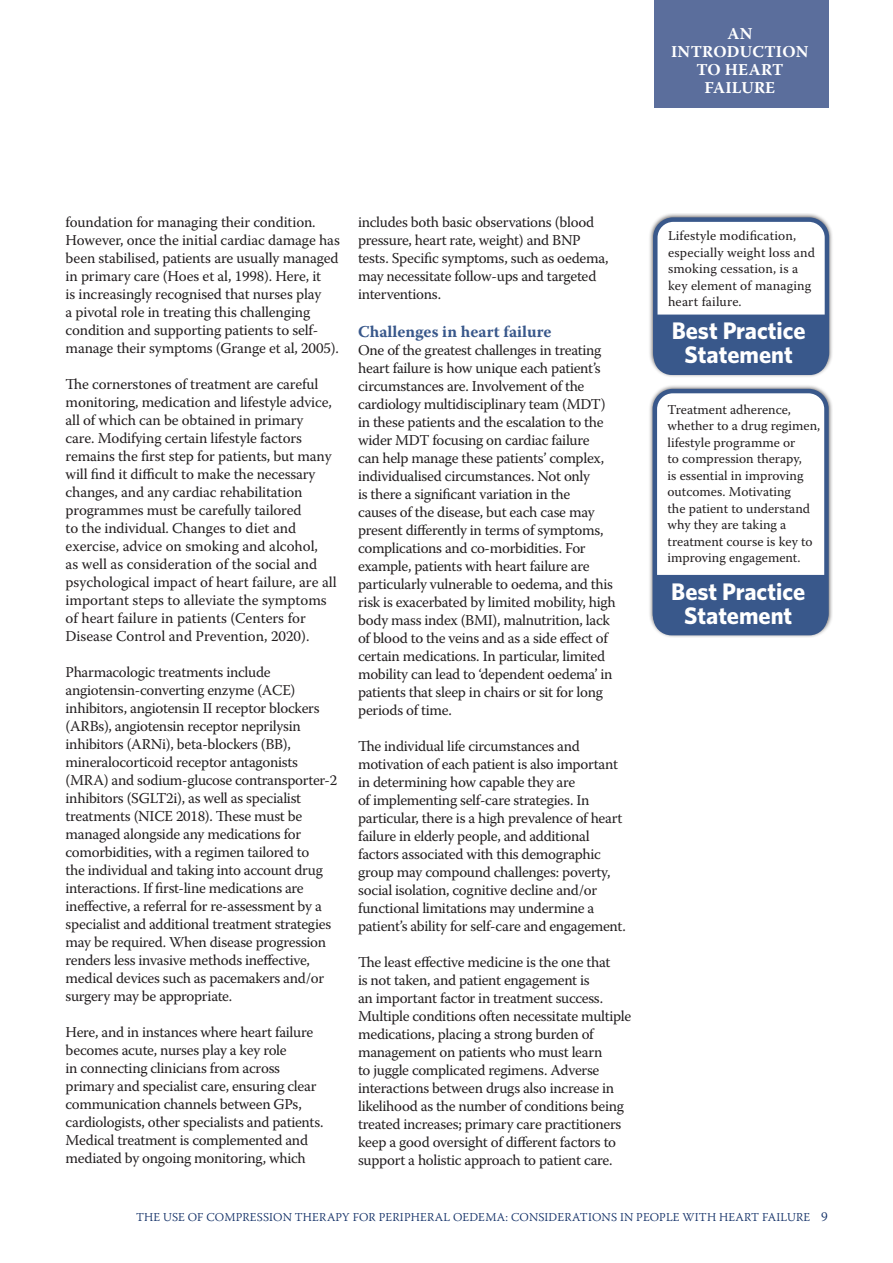
<style>
.page{position:relative;width:893px;height:1263px;background:#fff}
.page>*{position:absolute;margin:0;border:0;box-sizing:border-box;transform-origin:0 0}
.t1{font:700 24px/24px "Whitney";color:#fff;text-align:center}
.Paragraph_Style_1{font:700 16.5px/18px "Warnock Pro";letter-spacing:.01em;color:#fff;text-align:center}
.t2{font:700 16.5px "Warnock Pro";color:#39588b}
.t3{font:15px/18px "Warnock Pro";letter-spacing:-.02em;color:#231f20}
.Box_text{font:13.5px/16.5px "Warnock Pro";color:#231f20}
.t4{font:300 12px "Warnock Pro";letter-spacing:.01em;color:#0f2d65}
.s1{font-size:13.5px}
</style>
<div class="page">
<div style="left:654px;top:0;width:174px;height:107px;background:#5b6e9c"></div>
<div style="left:648px;top:213px;width:186px;height:164px;background:#231f20;opacity:.75"></div>
<div style="left:655px;top:220px;width:172px;height:151px;background:#fff;border-radius:18px"></div>
<div style="left:653px;top:217px;width:176px;height:156px;border:4px solid #39588b;border-radius:18px"></div>
<div style="left:648px;top:384px;width:185px;height:254px;background:#231f20;opacity:.75"></div>
<div style="left:655px;top:391px;width:171px;height:240px;background:#fff;border-radius:18px"></div>
<div style="left:653px;top:389px;width:176px;height:244px;border:4px solid #39588b;border-radius:18px"></div>
<div style="left:654px;top:315px;width:174px;height:60px;background:#39588b"></div>
<div style="left:653px;top:575px;width:174px;height:60px;background:#39588b"></div>
<p class="Paragraph_Style_1" style="left:671px;top:24px;width:139px">AN<br>INTRODUCTION<br>TO HEART<br>FAILURE</p>
<p class="t3" style="left:66px;top:213px;width:276px">foundation for managing their condition.<br>However, once the initial cardiac damage has been stabilised, patients are usually managed in primary care (Hoes et al, 1998). Here, it<br>is increasingly recognised that nurses play<br>a pivotal role in treating this challenging condition and supporting patients to self&shy;manage their symptoms (Grange et al, 2005).</p>
<p class="t3" style="left:66px;top:375px;width:273px">The cornerstones of treatment are careful monitoring, medication and lifestyle advice, all of which can be obtained in primary<br>care. Modifying certain lifestyle factors remains the first step for patients, but many will find it difficult to make the necessary changes, and any cardiac rehabilitation programmes must be carefully tailored<br>to the individual. Changes to diet and exercise, advice on smoking and alcohol,<br>as well as consideration of the social and psychological impact of heart failure, are all important steps to alleviate the symptoms of heart failure in patients (Centers for Disease Control and Prevention, 2020).</p>
<p class="t3" style="left:66px;top:663px;width:273px">Pharmacologic treatments include angiotensin-converting enzyme (ACE) inhibitors, angiotensin II receptor blockers (ARBs), angiotensin receptor neprilysin inhibitors (ARNi), beta-blockers (BB), mineralocorticoid receptor antagonists (MRA) and sodium-glucose contransporter-2 inhibitors (SGLT2i), as well as specialist treatments (NICE 2018). These must be managed alongside any medications for comorbidities, with a regimen tailored to<br>the individual and taking into account drug interactions. If first-line medications are ineffective, a referral for re-assessment by a specialist and additional treatment strategies may be required. When disease progression renders less invasive methods ineffective, medical devices such as pacemakers and/or surgery may be appropriate.</p>
<p class="t3" style="left:66px;top:1023px;width:260px">Here, and in instances where heart failure becomes acute, nurses play a key role<br>in connecting clinicians from across primary and specialist care, ensuring clear communication channels between GPs, cardiologists, other specialists and patients.</p>
<p class="t3" style="left:66px;top:1131px;width:244px">Medical treatment is complemented and mediated by ongoing monitoring, which</p>
<p class="t3" style="left:358px;top:213px;width:252px">includes both basic observations (blood pressure, heart rate, weight) and BNP tests. Specific symptoms, such as oedema, may necessitate follow-ups and targeted interventions.</p>
<p class="t2" style="left:358px;top:321px;width:195px">Challenges in heart failure</p>
<p class="t3" style="left:358px;top:341px;width:259px">One of the greatest challenges in treating heart failure is how unique each patient’s circumstances are. Involvement of the cardiology multidisciplinary team (MDT) in these patients and the escalation to the wider MDT focusing on cardiac failure<br>can help manage these patients’ complex, individualised circumstances. Not only<br>is there a significant variation in the<br>causes of the disease, but each case may present differently in terms of symptoms, complications and co-morbidities. For example, patients with heart failure are particularly vulnerable to oedema, and this risk is exacerbated by limited mobility, high body mass index (BMI), malnutrition, lack of blood to the veins and as a side effect of certain medications. In particular, limited mobility can lead to ‘dependent oedema’ in patients that sleep in chairs or sit for long periods of time.</p>
<p class="t3" style="left:358px;top:737px;width:269px">The individual life circumstances and motivation of each patient is also important in determining how capable they are<br>of implementing self-care strategies. In particular, there is a high prevalence of heart failure in elderly people, and additional factors associated with this demographic group may compound challenges: poverty, social isolation, cognitive decline and/or functional limitations may undermine a patient’s ability for self-care and engagement.</p>
<p class="t3" style="left:358px;top:953px;width:275px">The least effective medicine is the one that<br>is not taken, and patient engagement is<br>an important factor in treatment success.<br>Multiple conditions often necessitate multiple medications, placing a strong burden of management on patients who must learn<br>to juggle complicated regimens. Adverse interactions between drugs also increase in likelihood as the number of conditions being treated increases; primary care practitioners keep a good oversight of different factors to support a holistic approach to patient care.</p>
<p class="Box_text" style="left:668px;top:227px;width:149px">Lifestyle modification, especially weight loss and smoking cessation, is a key element of managing heart failure.</p>
<p class="t1" style="left:672px;top:318px;width:135px">Best Practice<br>Statement</p>
<p class="Box_text" style="left:668px;top:401px;width:154px">Treatment adherence, whether to a drug regimen, lifestyle programme or<br>to compression therapy,<br>is essential in improving outcomes. Motivating<br>the patient to understand why they are taking a treatment course is key to improving engagement.</p>
<p class="t1" style="left:671px;top:579px;width:135px">Best Practice<br>Statement</p>
<p class="t4" style="left:136px;top:1210px;width:693px">THE USE OF COMPRESSION THERAPY FOR PERIPHERAL OEDEMA: CONSIDERATIONS IN PEOPLE WITH HEART FAILURE <span class="s1">9</span></p>
</div>
